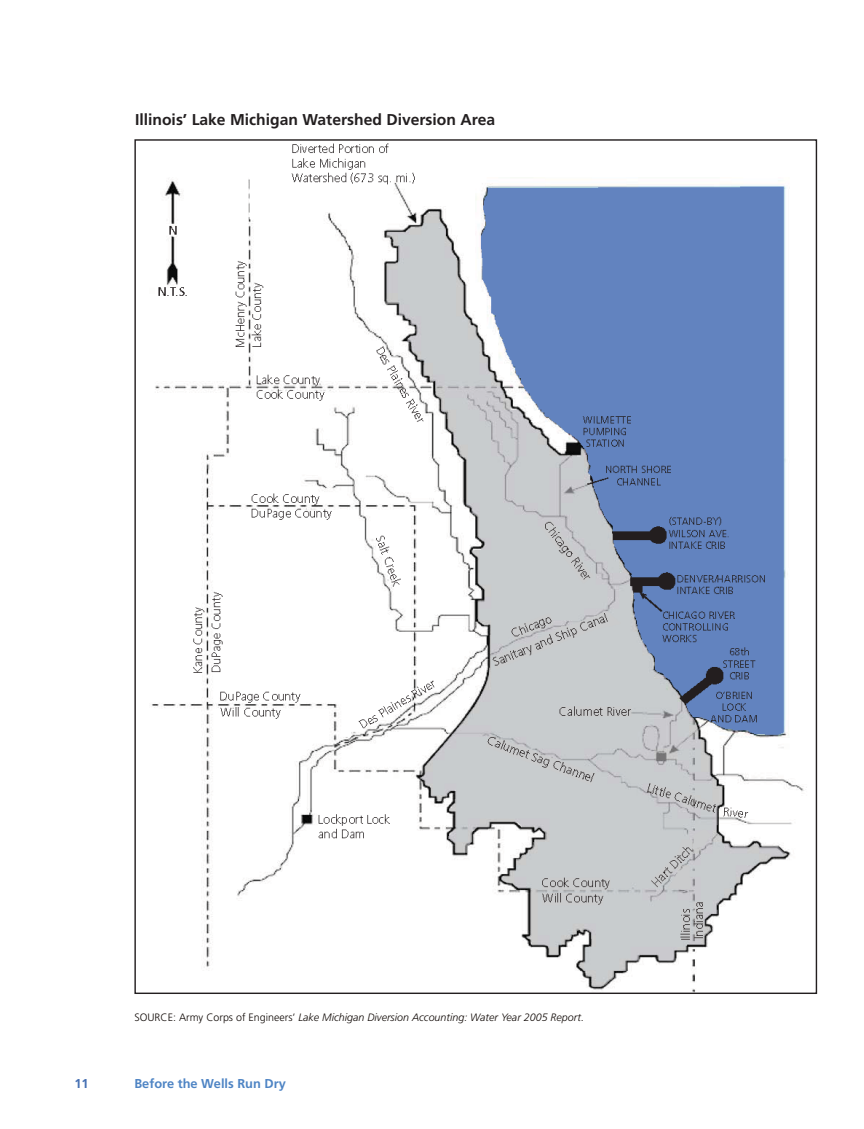
<style>
.page{position:relative;width:864px;height:1129px;background:#fff}
.page>*{position:absolute;margin:0;border:0;box-sizing:border-box;transform-origin:0 0}
.t1{font:700 15.75px "Frutiger LT Std";color:#231f20}
.t2{font:700 12.9px "Frutiger LT Std";color:#4e84c4}
.t3{font:700 12.9px "Frutiger LT Std";color:#4670b3}
.t4{font:italic 300 10.65px "Frutiger LT Std";color:#110a07}
.s1{font-style:normal}
</style>
<div class="page">
<img style="left:151px;top:143px;width:653px;height:849px">
<h1 class="t1" style="left:135px;top:113px;width:362px">Illinois’ Lake Michigan Watershed Diversion Area</h1>
<p class="t4" style="left:134px;top:1012px;width:451px"><span class="s1">SOURCE: Army Corps of Engineers’</span> Lake Michigan Diversion Accounting: Water Year 2005 Report<span class="s1">.</span></p>
<p class="t3" style="left:75px;top:1078px;width:16px">11</p>
<p class="t2" style="left:134px;top:1078px;width:153px">Before the Wells Run Dry</p>
</div>
